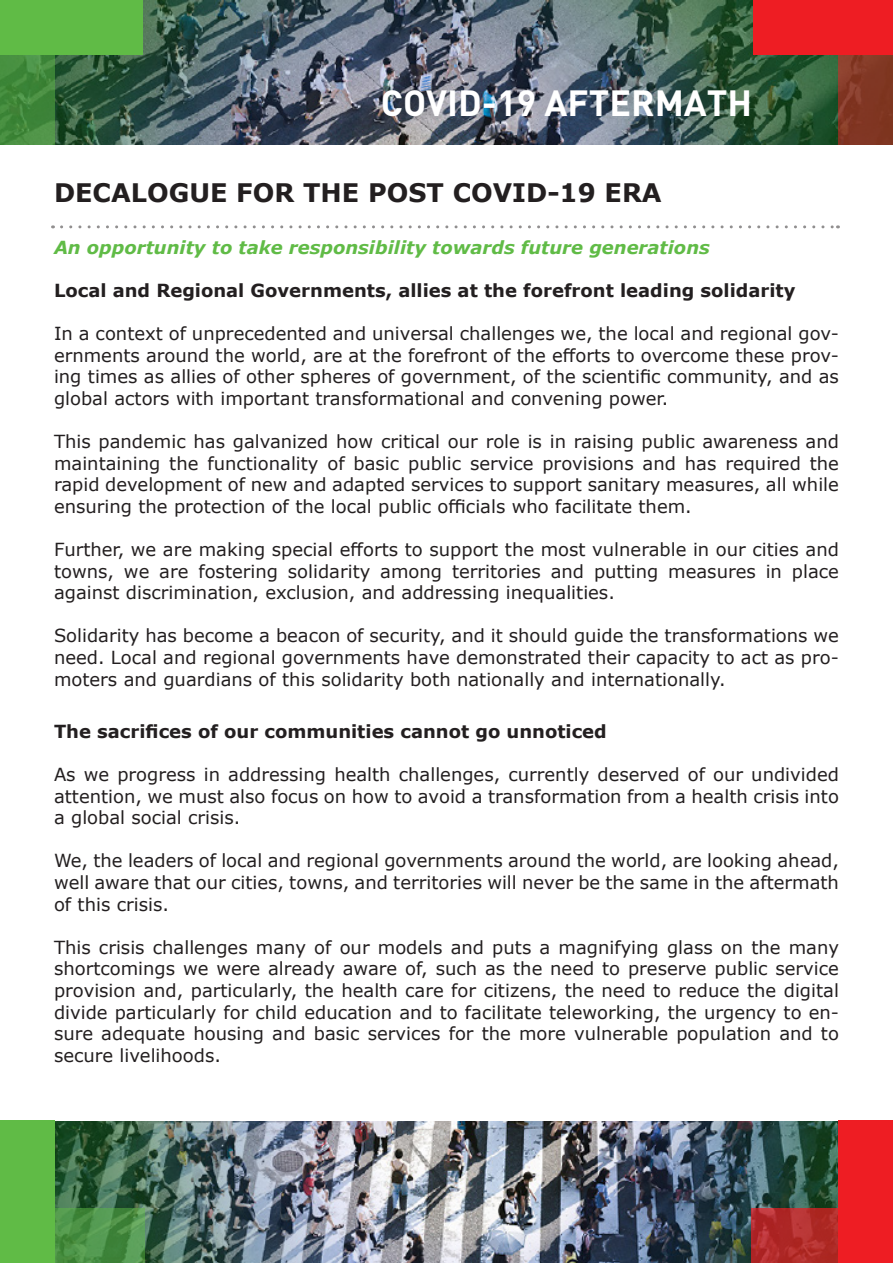
<style>
.page{position:relative;width:893px;height:1263px;background:#fff}
.page>*{position:absolute;margin:0;border:0;box-sizing:border-box;transform-origin:0 0}
.t1{font:36px "DIN Pro Bol";color:#fff}
.t2{font:700 25.5px "Verdana";color:#231f20}
.t3{font:18px/21.6px "Verdana";color:#231f20;text-align:justify}
.t4{font:700 18px "Verdana";color:#231f20}
.t5{font:italic 700 18px "Verdana";color:#60bb46}
</style>
<div class="page">
<img style="left:54px;top:1121px;width:785px;height:142px">
<img style="left:54px;top:0;width:785px;height:144px">
<div style="left:0;top:0;width:142px;height:54px;background:#60bb46"></div>
<svg style="left:0;top:54px;width:54px;height:90px;background:#438a3d"></svg>
<div style="left:754px;top:0;width:139px;height:54px;background:#ee1d23"></div>
<svg style="left:839px;top:54px;width:53px;height:90px;background:#833724"></svg>
<div style="left:839px;top:1121px;width:54px;height:142px;background:#ee1d23"></div>
<svg style="left:751px;top:1209px;width:88px;height:54px;background:#b22b2a"></svg>
<div style="left:0;top:1121px;width:54px;height:142px;background:#60bb46"></div>
<svg style="left:54px;top:1209px;width:90px;height:54px;background:#4d9248"></svg>
<svg style="left:62px;top:225px;width:776px;height:3px"></svg>
<hr style="left:892px;top:0;width:1px;height:144px;background:#60bb46">
<p class="t1" style="left:381px;top:79px;width:373px">COVID-19 AFTERMATH</p>
<p class="t2" style="left:54px;top:174px;width:609px">DECALOGUE FOR THE POST COVID-19 ERA</p>
<p class="t5" style="left:54px;top:234px;width:657px">An opportunity to take responsibility towards future generations</p>
<p class="t4" style="left:54px;top:277px;width:743px">Local and Regional Governments, allies at the forefront leading solidarity</p>
<p class="t3" style="left:54px;top:322px;width:786px">In a context of unprecedented and universal challenges we, the local and regional gov&shy;ernments around the world, are at the forefront of the efforts to overcome these prov&shy;ing times as allies of other spheres of government, of the scientific community, and as global actors with important transformational and convening power.</p>
<p class="t3" style="left:54px;top:430px;width:786px">This pandemic has galvanized how critical our role is in raising public awareness and maintaining the functionality of basic public service provisions and has required the rapid development of new and adapted services to support sanitary measures, all while ensuring the protection of the local public officials who facilitate them.</p>
<p class="t3" style="left:54px;top:538px;width:786px">Further, we are making special efforts to support the most vulnerable in our cities and towns, we are fostering solidarity among territories and putting measures in place against discrimination, exclusion, and addressing inequalities.</p>
<p class="t3" style="left:54px;top:625px;width:786px">Solidarity has become a beacon of security, and it should guide the transformations we need. Local and regional governments have demonstrated their capacity to act as pro&shy;moters and guardians of this solidarity both nationally and internationally.</p>
<p class="t4" style="left:54px;top:718px;width:554px">The sacrifices of our communities cannot go unnoticed</p>
<p class="t3" style="left:54px;top:763px;width:786px">As we progress in addressing health challenges, currently deserved of our undivided attention, we must also focus on how to avoid a transformation from a health crisis into a global social crisis.</p>
<p class="t3" style="left:54px;top:850px;width:786px">We, the leaders of local and regional governments around the world, are looking ahead, well aware that our cities, towns, and territories will never be the same in the aftermath of this crisis.</p>
<p class="t3" style="left:54px;top:936px;width:786px">This crisis challenges many of our models and puts a magnifying glass on the many shortcomings we were already aware of, such as the need to preserve public service provision and, particularly, the health care for citizens, the need to reduce the digital divide particularly for child education and to facilitate teleworking, the urgency to en&shy;sure adequate housing and basic services for the more vulnerable population and to secure livelihoods.</p>
</div>
